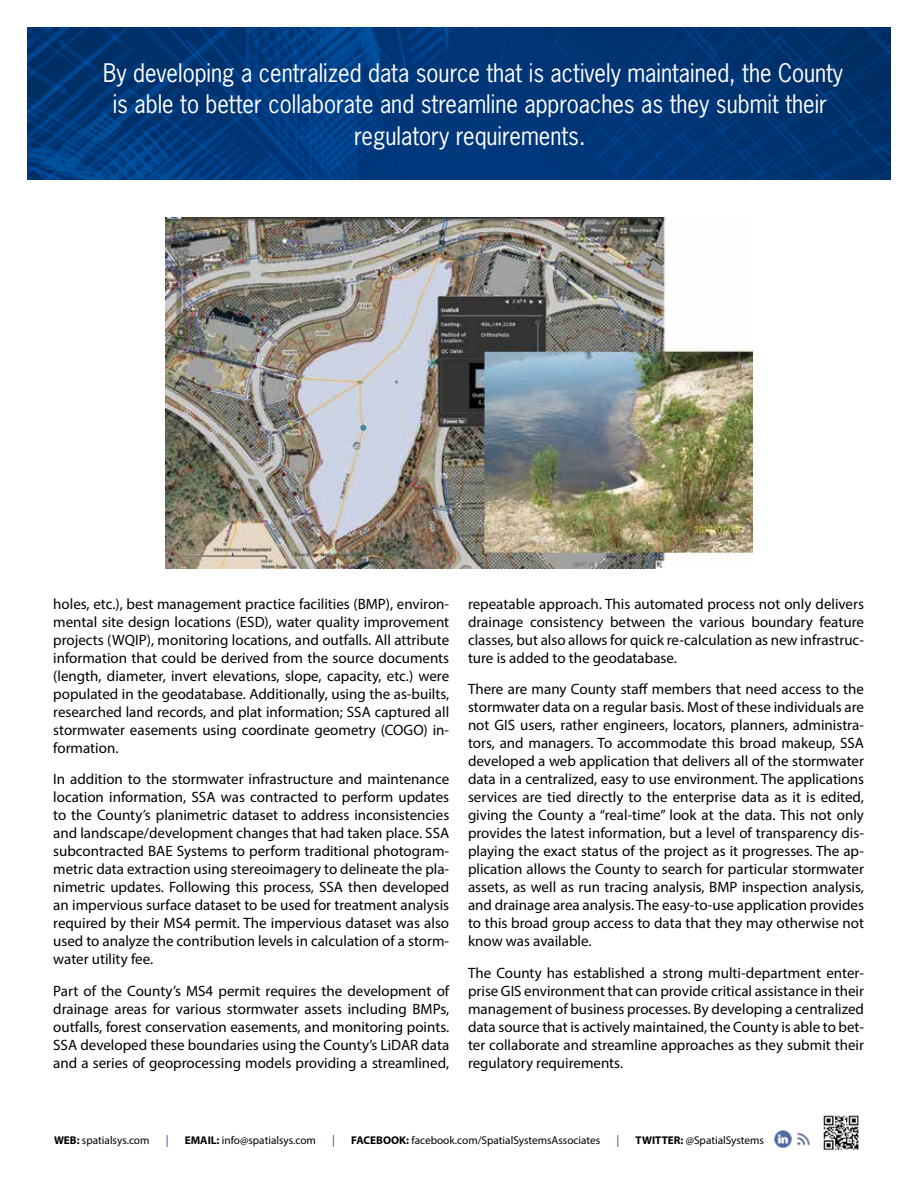
<style>
.page{position:relative;width:918px;height:1188px;background:#fff}
.page>*{position:absolute;margin:0;border:0;box-sizing:border-box;transform-origin:0 0}
.t1{font:24px/31.5px "News Gothic Std";color:#fff;text-align:center;scale:.93 1}
.t2{font:15px/18px "Myriad Pro";color:#000;text-align:justify}
.t3{font:12px "Myriad Pro";color:#284d94}
.t4{font:11.25px "Myriad Pro";color:#000}
.s1{font-weight:700}
</style>
<div class="page">
<img style="left:27px;top:27px;width:864px;height:153px">
<img style="left:165px;top:218px;width:588px;height:351px">
<img style="left:774px;top:1130px;width:18px;height:18px">
<img style="left:797px;top:1132px;width:13px;height:14px">
<img style="left:823px;top:1115px;width:36px;height:35px">
<h1 class="t1" style="left:103px;top:57px;width:797px">By developing a centralized data source that is actively maintained, the County is able to better collaborate and streamline approaches as they submit their regulatory requirements.</h1>
<p class="t2" style="left:53px;top:595px;width:398px">holes, etc.), best management practice facilities (BMP), environ&shy;mental site design locations (ESD), water quality improvement projects (WQIP), monitoring locations, and outfalls. All attribute information that could be derived from the source documents (length, diameter, invert elevations, slope, capacity, etc.) were populated in the geodatabase. Additionally, using the as-builts, researched land records, and plat information; SSA captured all stormwater easements using coordinate geometry (COGO) in&shy;formation.</p>
<p class="t2" style="left:53px;top:770px;width:398px">In addition to the stormwater infrastructure and maintenance location information, SSA was contracted to perform updates to the County’s planimetric dataset to address inconsistencies and landscape/development changes that had taken place. SSA subcontracted BAE Systems to perform traditional photogram&shy;metric data extraction using stereoimagery to delineate the pla&shy;nimetric updates. Following this process, SSA then developed an impervious surface dataset to be used for treatment analysis required by their MS4 permit. The impervious dataset was also used to analyze the contribution levels in calculation of a storm&shy;water utility fee.</p>
<p class="t2" style="left:53px;top:982px;width:398px">Part of the County’s MS4 permit requires the development of drainage areas for various stormwater assets including BMPs, outfalls, forest conservation easements, and monitoring points.<br>SSA developed these boundaries using the County’s LiDAR data and a series of geoprocessing models providing a streamlined,</p>
<p class="t2" style="left:468px;top:595px;width:397px">repeatable approach. This automated process not only delivers drainage consistency between the various boundary feature classes, but also allows for quick re-calculation as new infrastruc&shy;ture is added to the geodatabase.</p>
<p class="t2" style="left:468px;top:680px;width:398px">There are many County staff members that need access to the stormwater data on a regular basis. Most of these individuals are not GIS users, rather engineers, locators, planners, administra&shy;tors, and managers. To accommodate this broad makeup, SSA developed a web application that delivers all of the stormwater data in a centralized, easy to use environment. The applications services are tied directly to the enterprise data as it is edited, giving the County a “real-time” look at the data. This not only provides the latest information, but a level of transparency dis&shy;playing the exact status of the project as it progresses. The ap&shy;plication allows the County to search for particular stormwater assets, as well as run tracing analysis, BMP inspection analysis, and drainage area analysis. The easy-to-use application provides to this broad group access to data that they may otherwise not know was available.</p>
<p class="t2" style="left:468px;top:964px;width:398px">The County has established a strong multi-department enter&shy;prise GIS environment that can provide critical assistance in their management of business processes. By developing a centralized data source that is actively maintained, the County is able to bet&shy;ter collaborate and streamline approaches as they submit their regulatory requirements.</p>
<p class="t4" style="left:54px;top:1134px;width:97px"><span class="s1">WEB:</span> spatialsys.com</p>
<p class="t3" style="left:166px;top:1133px;width:4px">|</p>
<p class="t4" style="left:185px;top:1134px;width:133px"><span class="s1">EMAIL:</span> info@spatialsys.com</p>
<p class="t3" style="left:332px;top:1133px;width:4px">|</p>
<p class="t4" style="left:351px;top:1134px;width:251px"><span class="s1">FACEBOOK:</span> facebook.com/SpatialSystemsAssociates</p>
<p class="t3" style="left:617px;top:1133px;width:4px">|</p>
<p class="t4" style="left:636px;top:1134px;width:130px"><span class="s1">TWITTER:</span> @SpatialSystems</p>
</div>
